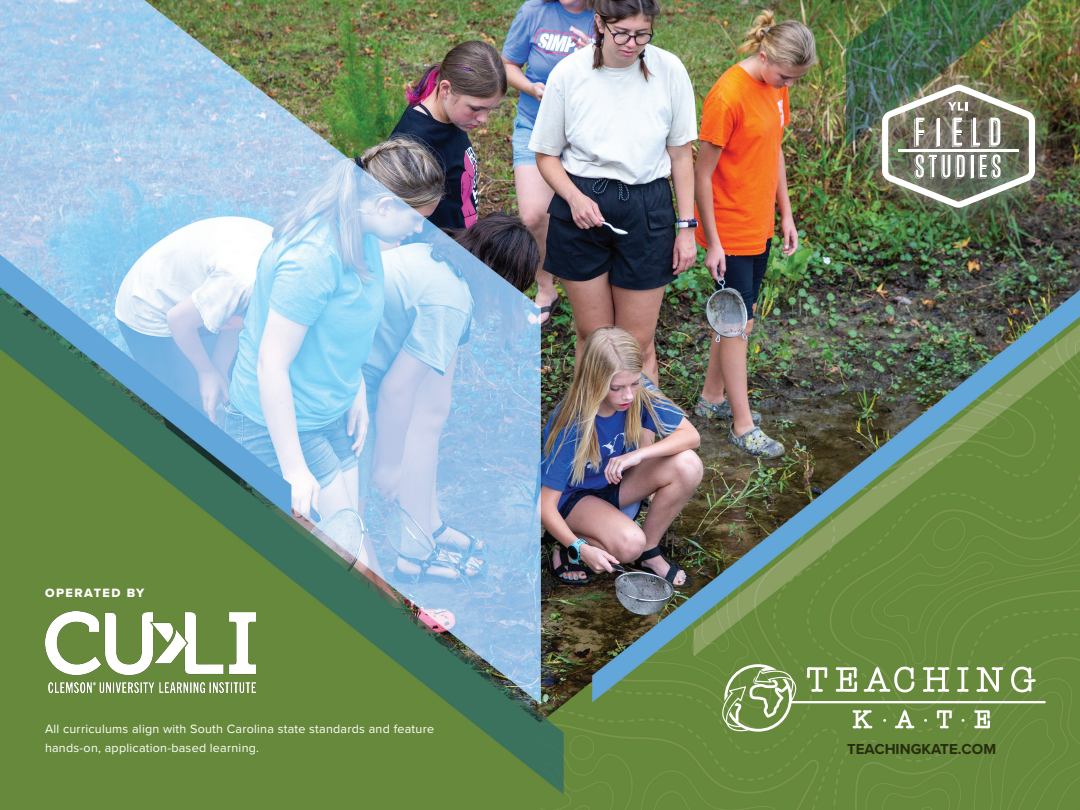
<style>
.page{position:relative;width:1080px;height:810px;background:#fff}
.page>*{position:absolute;margin:0;border:0;box-sizing:border-box;transform-origin:0 0}
.t1{font:700 15px "Proxima Nova";color:#272d0e}
.t2{font:12.5px/18.8px "Proxima Nova";letter-spacing:.02em;color:#fff}
.t3{font:12.5px "Proxima Nova Extrabld";letter-spacing:.12em;color:#fff}
</style>
<div class="page">
<img style="left:0;top:0;width:1080px;height:810px">
<svg style="left:722px;top:664px;width:324px;height:68px;background:#849f60"></svg>
<div style="left:845px;top:62px;width:227px;height:193px;background:#231f20;opacity:.89"></div>
<div style="left:861px;top:65px;width:195px;height:163px;background:#fff;opacity:.91"></div>
<img style="left:882px;top:85px;width:153px;height:123px">
<img style="left:45px;top:612px;width:210px;height:81px">
<p class="t3" style="left:45px;top:583px;width:101px">OPERATED BY</p>
<p class="t2" style="left:45px;top:719px;width:391px">All curriculums align with South Carolina state standards and feature hands-on, application-based learning.</p>
<p class="t1" style="left:847px;top:738px;width:151px">TEACHINGKATE.COM</p>
</div>
